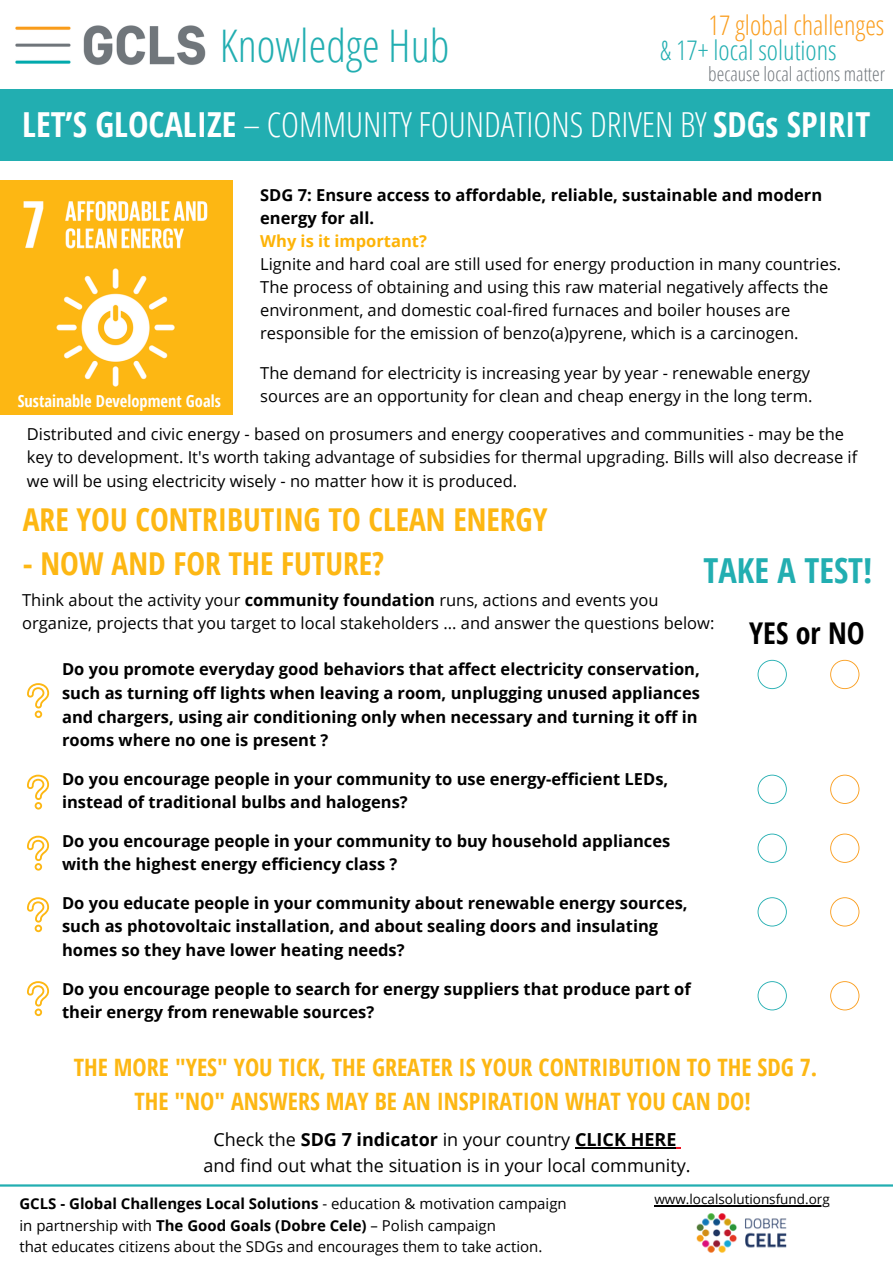
<style>
.page{position:relative;width:893px;height:1264px;background:#fff}
.page>*{position:absolute;margin:0;border:0;box-sizing:border-box;transform-origin:0 0}
.t1{font:300 45px "Open Sans Condensed";color:#22aeb1}
.t2{font:300 34.5px "Open Sans Condensed";color:#fff}
.t3{font:700 34.5px "Open Sans Condensed";color:#22aeb1}
.t4{font:700 31.5px "Open Sans Condensed";color:#fdb713}
.t5{font:700 30px "Open Sans Condensed";color:#000}
.t6{font:300 27px "Open Sans Condensed";color:#22aeb1}
.t7{font:300 27px "Open Sans Condensed";color:#fa9d1d}
.t8{font:700 24px/33.8px "Open Sans Condensed";color:#fdb713;text-align:center}
.t9{font:300 19.5px "Open Sans Condensed";color:#72787d}
.t10{font:18px/25.8px "Open Sans";color:#000;text-align:center}
.t11{font:16.5px/23px "Open Sans";color:#000}
.t12{font:700 16.5px/23.5px "Open Sans";color:#000}
.t13{font:700 16.5px "Open Sans Condensed";color:#fff}
.t14{font:700 16.5px "Open Sans";color:#fdb307}
.t15{font:15px/21.3px "Open Sans";color:#000}
.t16{font:13.5px "Open Sans";color:#000}
.s1{font-weight:700}
</style>
<div class="page">
<img style="left:15px;top:25px;width:191px;height:40px">
<div style="left:0;top:89px;width:892px;height:72px;background:#22aeb1"></div>
<hr style="left:0;top:1184px;width:892px;height:2px;background:#22aeb1">
<svg style="left:830px;top:660px;width:29px;height:29px"></svg>
<svg style="left:757px;top:660px;width:29px;height:29px"></svg>
<svg style="left:830px;top:774px;width:29px;height:30px"></svg>
<svg style="left:757px;top:774px;width:29px;height:30px"></svg>
<svg style="left:830px;top:833px;width:29px;height:29px"></svg>
<svg style="left:757px;top:833px;width:29px;height:29px"></svg>
<svg style="left:830px;top:897px;width:29px;height:29px"></svg>
<svg style="left:757px;top:897px;width:29px;height:29px"></svg>
<svg style="left:27px;top:683px;width:22px;height:35px"></svg>
<svg style="left:27px;top:774px;width:22px;height:35px"></svg>
<svg style="left:27px;top:835px;width:22px;height:35px"></svg>
<svg style="left:27px;top:897px;width:22px;height:35px"></svg>
<svg style="left:830px;top:981px;width:29px;height:29px"></svg>
<svg style="left:757px;top:981px;width:29px;height:29px"></svg>
<svg style="left:27px;top:981px;width:22px;height:35px"></svg>
<img style="left:696px;top:1213px;width:90px;height:40px">
<img style="left:0;top:181px;width:232px;height:233px">
<hr style="left:575px;top:1147px;width:101px;height:1px;background:#000">
<hr style="left:654px;top:1204px;width:175px;height:1px;background:#000">
<h1 class="t1" style="left:220px;top:14px;width:231px">Knowledge Hub</h1>
<h3 class="t7" style="left:708px;top:6px;width:177px">17 global challenges</h3>
<p class="t9" style="left:708px;top:60px;width:178px">because local actions matter</p>
<h3 class="t6" style="left:660px;top:32px;width:178px">&amp; 17+ local solutions</h3>
<h2 class="t2" style="left:22px;top:100px;width:849px"><span class="s1">LET’S GLOCALIZE</span> – COMMUNITY FOUNDATIONS DRIVEN BY <span class="s1">SDGs SPIRIT</span></h2>
<p class="t12" style="left:260px;top:183px;width:563px;line-height:23px">SDG 7: Ensure access to affordable, reliable, sustainable and modern energy for all.</p>
<p class="t14" style="left:260px;top:229px;width:168px">Why is it important?</p>
<p class="t11" style="left:260px;top:252px;width:582px">Lignite and hard coal are still used for energy production in many countries.<br>The process of obtaining and using this raw material negatively affects the environment, and domestic coal-fired furnaces and boiler houses are responsible for the emission of benzo(a)pyrene, which is a carcinogen.</p>
<p class="t11" style="left:260px;top:361px;width:553px">The demand for electricity is increasing year by year - renewable energy sources are an opportunity for clean and cheap energy in the long term.</p>
<p class="t13" style="left:18px;top:389px;width:205px">Sustainable Development Goals</p>
<p class="t11" style="left:27px;top:421px;width:831px;line-height:23.5px">Distributed and civic energy - based on prosumers and energy cooperatives and communities - may be the key to development. It's worth taking advantage of subsidies for thermal upgrading. Bills will also decrease if we will be using electricity wisely - no matter how it is produced.</p>
<h3 class="t4" style="left:23px;top:497px;width:526px">ARE YOU CONTRIBUTING TO CLEAN ENERGY</h3>
<h3 class="t4" style="left:23px;top:541px;width:363px">- NOW AND FOR THE FUTURE?</h3>
<h2 class="t3" style="left:703px;top:546px;width:170px">TAKE A TEST!</h2>
<p class="t11" style="left:22px;top:587px;width:693px;line-height:23.5px">Think about the activity your <span class="s1">community foundation</span> runs, actions and events you organize, projects that you target to local stakeholders ... and answer the questions below:</p>
<p class="t12" style="left:62px;top:657px;width:639px">Do you promote everyday good behaviors that affect electricity conservation, such as turning off lights when leaving a room, unplugging unused appliances and chargers, using air conditioning only when necessary and turning it off in rooms where no one is present ?</p>
<p class="t12" style="left:62px;top:766px;width:607px">Do you encourage people in your community to use energy-efficient LEDs, instead of traditional bulbs and halogens?</p>
<p class="t12" style="left:62px;top:828px;width:609px">Do you encourage people in your community to buy household appliances with the highest energy efficiency class ?</p>
<p class="t12" style="left:62px;top:890px;width:627px">Do you educate people in your community about renewable energy sources, such as photovoltaic installation, and about sealing doors and insulating homes so they have lower heating needs?</p>
<p class="t12" style="left:62px;top:976px;width:630px">Do you encourage people to search for energy suppliers that produce part of their energy from renewable sources?</p>
<h3 class="t5" style="left:749px;top:612px;width:117px">YES or NO</h3>
<h3 class="t8" style="left:74px;top:1049px;width:745px">THE MORE "YES" YOU TICK, THE GREATER IS YOUR CONTRIBUTION TO THE SDG 7.<br>THE "NO" ANSWERS MAY BE AN INSPIRATION WHAT YOU CAN DO!</h3>
<p class="t10" style="left:203px;top:1126px;width:488px">Check the <span class="s1">SDG 7 indicator</span> in your country <span class="s1">CLICK HERE </span>and find out what the situation is in your local community.</p>
<p class="t15" style="left:19px;top:1192px;width:548px"><span class="s1">GCLS - Global Challenges Local Solutions</span> - education &amp; motivation campaign in partnership with <span class="s1">The Good Goals (Dobre Cele)</span> – Polish campaign<br>that educates citizens about the SDGs and encourages them to take action.</p>
<p class="t16" style="left:654px;top:1189px;width:177px">www.localsolutionsfund.org</p>
</div>
